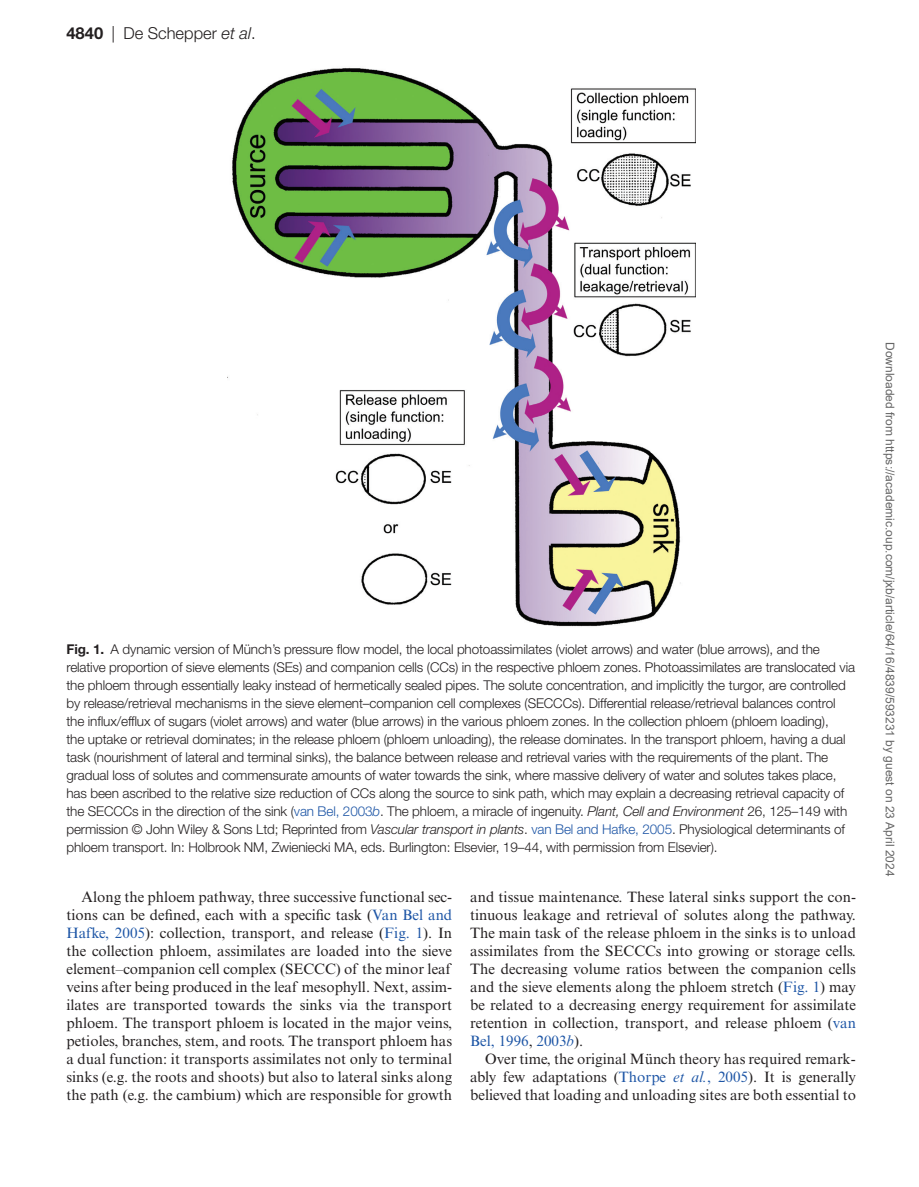
<style>
.page{position:relative;width:919px;height:1187px;background:#fff}
.page>*{position:absolute;margin:0;border:0;box-sizing:border-box;transform-origin:0 0}
.t1{font:300 16.5px "Helvetica Neue LT Std";color:#231f20}
.t2{font:15px/18px "Times New Roman MT Std";color:#231f20;text-align:justify}
.t3{font:300 13.5px/18px "Helvetica Neue LT Std";letter-spacing:-.01em;color:#231f20}
.t4{font:12px "Arial";color:#666}
.s1{font-weight:700}
.s2{font-style:italic}
.s3{color:#1e56a6}
.s4{font-style:italic;color:#1e56a6}
</style>
<div class="page">
<img style="left:227px;top:67px;width:468px;height:560px">
<p class="t1" style="left:66px;top:23px;width:191px"><span class="s1">4840</span> | De Schepper <span class="s2">et al</span>.</p>
<p class="t3" style="left:66px;top:640px;width:790px"><span class="s1">Fig. 1.</span> A dynamic version of Münch’s pressure flow model, the local photoassimilates (violet arrows) and water (blue arrows), and the relative proportion of sieve elements (SEs) and companion cells (CCs) in the respective phloem zones. Photoassimilates are translocated via the phloem through essentially leaky instead of hermetically sealed pipes. The solute concentration, and implicitly the turgor, are controlled by release/retrieval mechanisms in the sieve element–companion cell complexes (SECCCs). Differential release/retrieval balances control the influx/efflux of sugars (violet arrows) and water (blue arrows) in the various phloem zones. In the collection phloem (phloem loading),<br>the uptake or retrieval dominates; in the release phloem (phloem unloading), the release dominates. In the transport phloem, having a dual task (nourishment of lateral and terminal sinks), the balance between release and retrieval varies with the requirements of the plant. The gradual loss of solutes and commensurate amounts of water towards the sink, where massive delivery of water and solutes takes place, has been ascribed to the relative size reduction of CCs along the source to sink path, which may explain a decreasing retrieval capacity of the SECCCs in the direction of the sink (<span class="s3">van Bel, 2003</span><span class="s4">b</span>. The phloem, a miracle of ingenuity. <span class="s2">Plant, Cell and Environment</span> 26, 125–149 with permission © John Wiley &amp; Sons Ltd; Reprinted from <span class="s2">Vascular transport in plants</span>. <span class="s3">van Bel and Hafke, 2005</span>. Physiological determinants of phloem transport. In: Holbrook NM, Zwieniecki MA, eds. Burlington: Elsevier, 19–44, with permission from Elsevier).</p>
<p class="t2" style="left:66px;top:887px;width:387px;text-indent:15px">Along the phloem pathway, three successive functional sec&shy;tions can be defined, each with a specific task (<span class="s3">Van Bel and Hafke, 2005</span>): collection, transport, and release (<span class="s3">Fig. 1</span>). In the collection phloem, assimilates are loaded into the sieve element–companion cell complex (SECCC) of the minor leaf veins after being produced in the leaf mesophyll. Next, assim&shy;ilates are transported towards the sinks via the transport phloem. The transport phloem is located in the major veins, petioles, branches, stem, and roots. The transport phloem has a dual function: it transports assimilates not only to terminal sinks (e.g. the roots and shoots) but also to lateral sinks along the path (e.g. the cambium) which are responsible for growth</p>
<p class="t2" style="left:470px;top:887px;width:387px">and tissue maintenance. These lateral sinks support the con&shy;tinuous leakage and retrieval of solutes along the pathway.<br>The main task of the release phloem in the sinks is to unload assimilates from the SECCCs into growing or storage cells.<br>The decreasing volume ratios between the companion cells and the sieve elements along the phloem stretch (<span class="s3">Fig. 1</span>) may be related to a decreasing energy requirement for assimilate retention in collection, transport, and release phloem (<span class="s3">van Bel, 1996</span>, <span class="s3">2003</span><span class="s4">b</span>).</p>
<p class="t2" style="left:470px;top:1049px;width:387px;text-indent:15px">Over time, the original Münch theory has required remark&shy;ably few adaptations (<span class="s3">Thorpe</span> <span class="s4">et al.</span><span class="s3">, 2005</span>). It is generally believed that loading and unloading sites are both essential to</p>
<p class="t4" style="left:894px;top:342px;width:535px;rotate:90deg">Downloaded from https://academic.oup.com/jxb/article/64/16/4839/593231 by guest on 23 April 2024</p>
</div>
